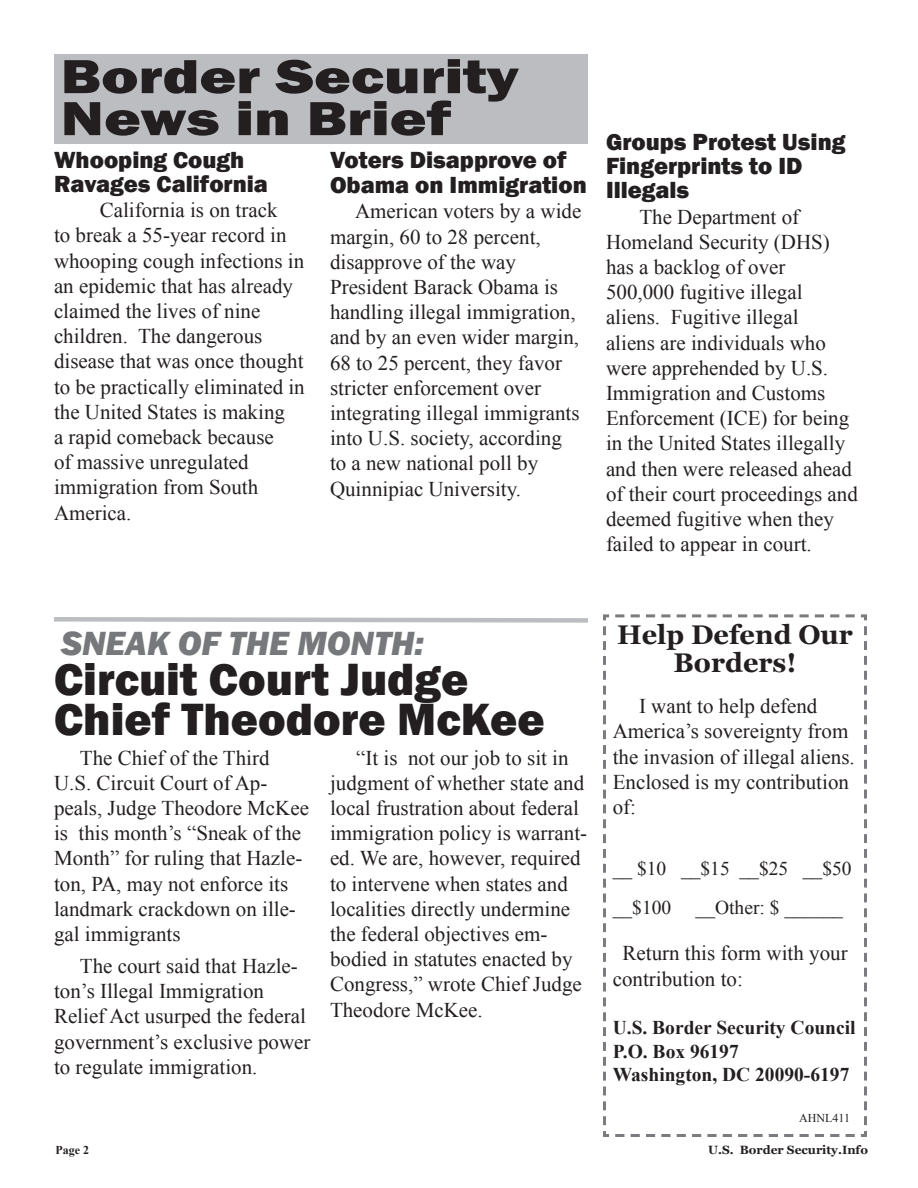
<style>
.page{position:relative;width:918px;height:1188px;background:#fff}
.page>*{position:absolute;margin:0;border:0;box-sizing:border-box;transform-origin:0 0}
.t1{font:800 49.5px "Franklin Gothic";color:#231f20;scale:1.27 1}
.t2{font:800 46.5px/40.5px "Franklin Gothic";color:#231f20}
.t3{font:italic 800 34.5px "Franklin Gothic";color:#76787b}
.t4{font:700 27px/28.5px "Georgia";color:#231f20;text-align:center}
.t5{font:800 24px/24px "Franklin Gothic";color:#231f20}
.t6{font:21px/25.2px "Times New Roman";color:#231f20}
.t7{font:700 19.5px "Times New Roman";color:#231f20}
.t8{font:19.5px/39px "Times New Roman";color:#231f20}
.t9{font:700 12px "Georgia";color:#231f20}
.t10{font:12px "Times New Roman";color:#231f20}
.t11{font:700 12px "Times New Roman";color:#231f20}
</style>
<div class="page">
<svg style="left:603px;top:614px;width:264px;height:523px"></svg>
<div style="left:54px;top:54px;width:534px;height:89px;background:#bcbdc0"></div>
<svg style="left:54px;top:617px;width:534px;height:6px"></svg>
<p class="t1" style="left:61px;top:45px;width:362px">Border Security</p>
<p class="t1" style="left:61px;top:87px;width:309px">News in Brief</p>
<p class="t5" style="left:54px;top:148px;width:216px">Whooping Cough<br>Ravages California</p>
<p class="t6" style="left:54px;top:197px;width:252px;text-indent:46px">California is on track<br>to break a 55-year record in whooping cough infections in an epidemic that has already claimed the lives of nine children. The dangerous disease that was once thought to be practically eliminated in the United States is making<br>a rapid comeback because<br>of massive unregulated immigration from South<br>America.</p>
<p class="t5" style="left:330px;top:147px;width:258px;line-height:25.2px">Voters Disapprove of<br>Obama on Immigration</p>
<p class="t6" style="left:330px;top:198px;width:253px;text-indent:25px">American voters by a wide margin, 60 to 28 percent, disapprove of the way<br>President Barack Obama is handling illegal immigration, and by an even wider margin,<br>68 to 25 percent, they favor stricter enforcement over integrating illegal immigrants into U.S. society, according to a new national poll by<br>Quinnipiac University.</p>
<p class="t5" style="left:606px;top:130px;width:241px">Groups Protest Using<br>Fingerprints to ID<br>Illegals</p>
<p class="t6" style="left:606px;top:204px;width:253px;text-indent:33px">The Department of<br>Homeland Security (DHS) has a backlog of over<br>500,000 fugitive illegal aliens. Fugitive illegal<br>aliens are individuals who were apprehended by U.S.<br>Immigration and Customs<br>Enforcement (ICE) for being in the United States illegally and then were released ahead of their court proceedings and deemed fugitive when they failed to appear in court.</p>
<p class="t3" style="left:61px;top:621px;width:365px">SNEAK OF THE MONTH:</p>
<p class="t2" style="left:54px;top:659px;width:492px">Circuit Court Judge<br>Chief Theodore McKee</p>
<p class="t6" style="left:54px;top:745px;width:257px;text-indent:26px">The Chief of the Third<br>U.S. Circuit Court of Ap&shy;peals, Judge Theodore McKee is this month’s “Sneak of the<br>Month” for ruling that Hazle&shy;ton, PA, may not enforce its landmark crackdown on ille&shy;gal immigrants</p>
<p class="t6" style="left:54px;top:953px;width:258px;text-indent:26px">The court said that Hazle&shy;ton’s Illegal Immigration<br>Relief Act usurped the federal government’s exclusive power to regulate immigration.</p>
<p class="t6" style="left:330px;top:745px;width:259px;text-indent:26px">“It is not our job to sit in judgment of whether state and local frustration about federal immigration policy is warrant&shy;ed. We are, however, required to intervene when states and localities directly undermine the federal objectives em&shy;bodied in statutes enacted by<br>Congress,” wrote Chief Judge<br>Theodore McKee.</p>
<p class="t4" style="left:617px;top:620px;width:237px">Help Defend Our<br>Borders!</p>
<p class="t6" style="left:613px;top:693px;width:244px;text-indent:26px">I want to help defend<br>America’s sovereignty from the invasion of illegal aliens.<br>Enclosed is my contribution of:</p>
<p class="t8" style="left:613px;top:848px;width:240px">__ $10 __$15 __$25 __$50 __$100</p>
<p class="t8" style="left:696px;top:887px;width:149px">__Other: $ ______</p>
<p class="t6" style="left:613px;top:940px;width:236px;text-indent:10px">Return this form with your contribution to:</p>
<p class="t7" style="left:613px;top:1014px;width:244px">U.S. Border Security Council</p>
<p class="t7" style="left:613px;top:1038px;width:128px">P.O. Box 96197</p>
<p class="t7" style="left:613px;top:1061px;width:238px">Washington, DC 20090-6197</p>
<p class="t10" style="left:799px;top:1110px;width:52px">AHNL411</p>
<p class="t11" style="left:56px;top:1142px;width:35px">Page 2</p>
<p class="t9" style="left:708px;top:1142px;width:161px">U.S. Border Security.Info</p>
</div>
